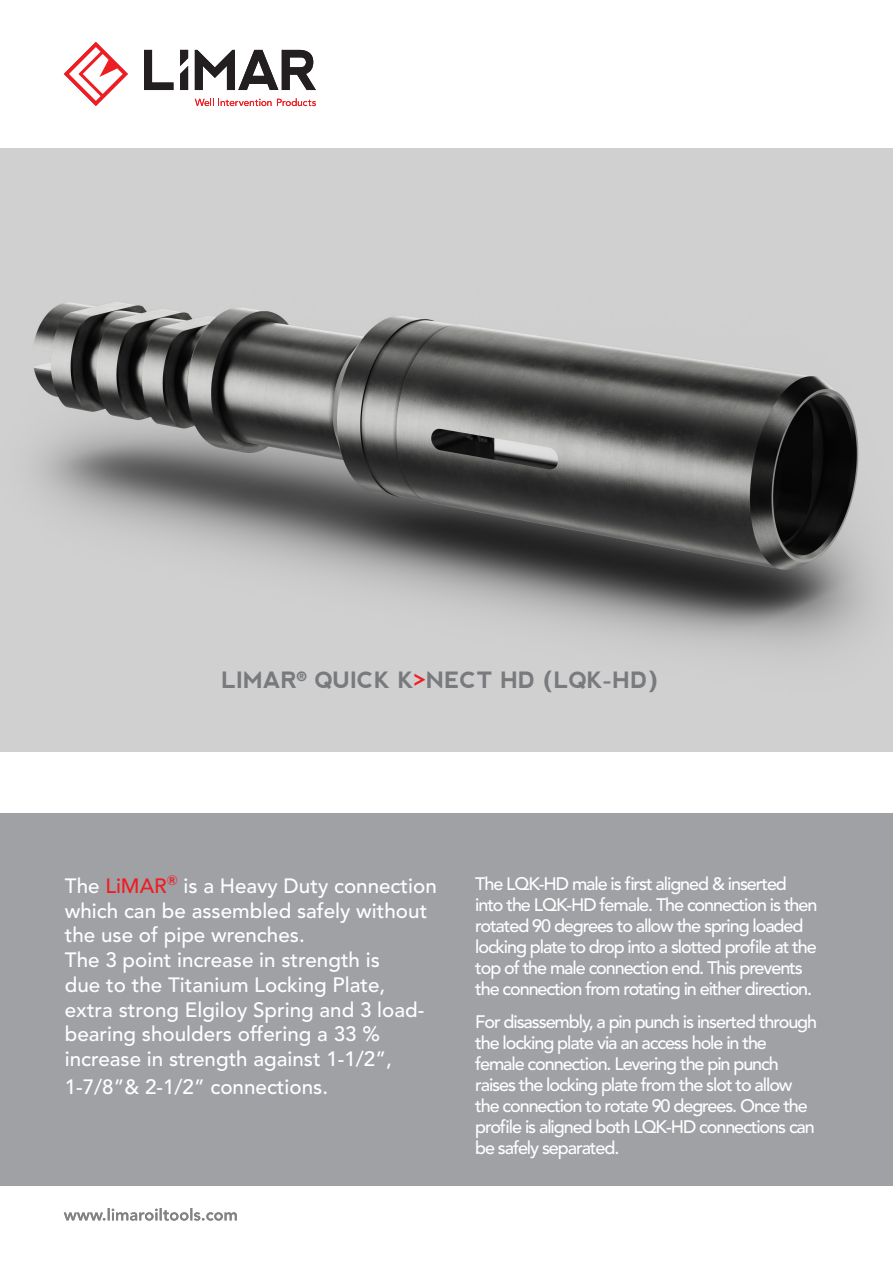
<style>
.page{position:relative;width:893px;height:1263px;background:#fff}
.page>*{position:absolute;margin:0;border:0;box-sizing:border-box;transform-origin:0 0}
.t1{font:700 22.5px "nevis";color:#787a7d}
.t2{font:500 20.55px/24.8px "Avenir LT Std";color:#fff}
.t3{font:500 18px/21px "Avenir LT Std";letter-spacing:-.06em;color:#fff}
.s1{color:#ee1d23}
</style>
<div class="page">
<svg style="left:64px;top:1208px;width:173px;height:12px"></svg>
<div style="left:0;top:813px;width:893px;height:373px;background:#a0a1a5"></div>
<img style="left:0;top:149px;width:893px;height:602px">
<svg style="left:144px;top:50px;width:29px;height:40px"></svg>
<svg style="left:195px;top:50px;width:121px;height:40px"></svg>
<svg style="left:64px;top:42px;width:64px;height:64px"></svg>
<svg style="left:180px;top:50px;width:8px;height:40px"></svg>
<svg style="left:195px;top:98px;width:121px;height:8px"></svg>
<p class="t1" style="left:222px;top:667px;width:438px">LIMAR<sup>®</sup> QUICK K<span class="s1">&gt;</span>NECT HD (LQK-HD)</p>
<p class="t2" style="left:65px;top:874px;width:374px">The <span class="s1">LiMAR</span><sup>®</sup> is a Heavy Duty connection which can be assembled safely without the use of pipe wrenches.</p>
<p class="t2" style="left:65px;top:948px;width:361px">The 3 point increase in strength is<br>due to the Titanium Locking Plate, extra strong Elgiloy Spring and 3 load&shy;bearing shoulders offering a 33 % increase in strength against 1-1/2”,</p>
<p class="t2" style="left:65px;top:1075px;width:265px">1-7/8”&amp; 2-1/2” connections.</p>
<p class="t3" style="left:475px;top:873px;width:344px">The LQK-HD male is first aligned &amp; inserted into the LQK-HD female. The connection is then rotated 90 degrees to allow the spring loaded locking plate to drop into a slotted profile at the top of the male connection end. This prevents the connection from rotating in either direction.</p>
<p class="t3" style="left:475px;top:1012px;width:343px">For disassembly, a pin punch is inserted through the locking plate via an access hole in the female connection. Levering the pin punch raises the locking plate from the slot to allow the connection to rotate 90 degrees. Once the profile is aligned both LQK-HD connections can be safely separated.</p>
</div>
